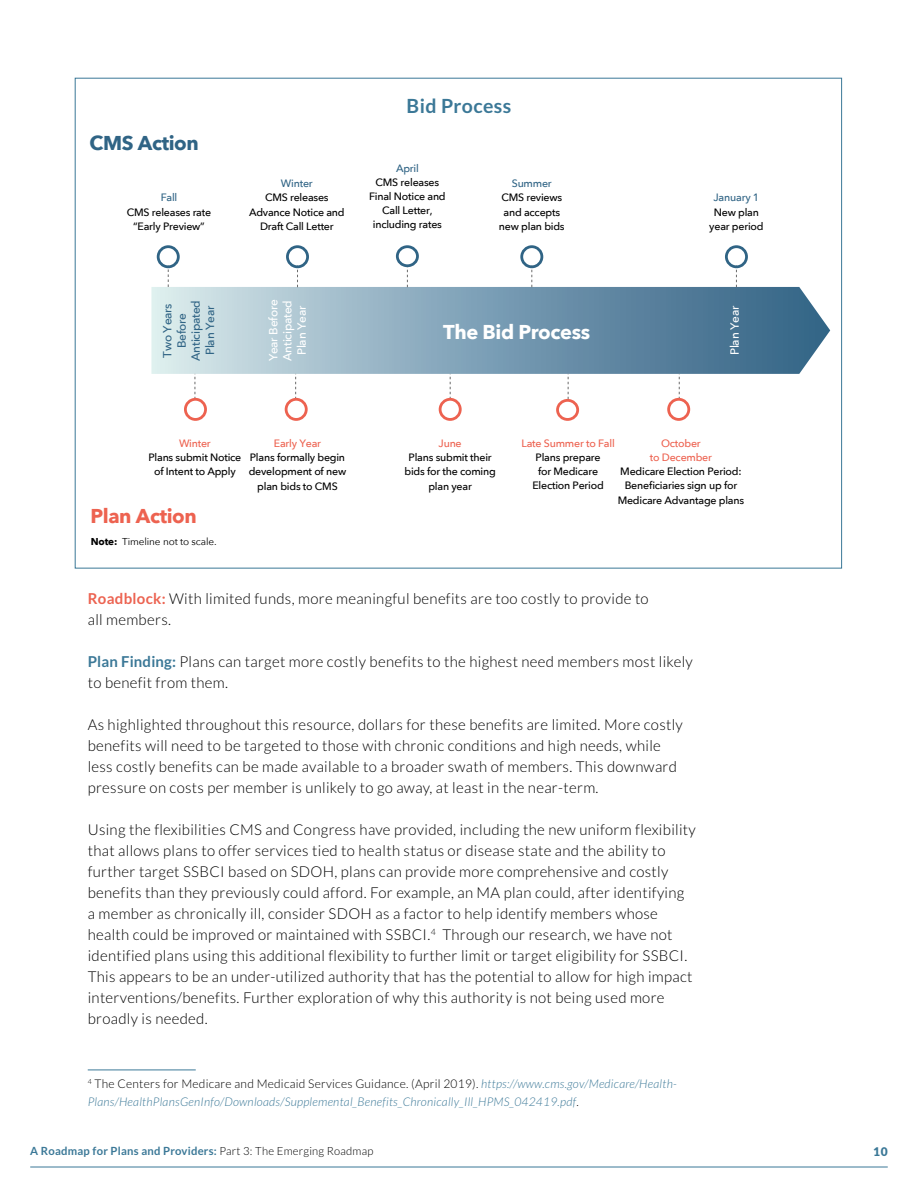
<style>
.page{position:relative;width:918px;height:1188px;background:#fff}
.page>*{position:absolute;margin:0;border:0;box-sizing:border-box;transform-origin:0 0}
.t1{font:700 19.95px "Avenir Next";letter-spacing:-.02em;color:#fff}
.t2{font:700 19.95px "Avenir Next";letter-spacing:-.02em;color:#ed6250}
.t3{font:700 19.95px "Avenir Next";letter-spacing:-.02em;color:#306485}
.t4{font:700 19.5px "Lato";letter-spacing:.02em;color:#3b7897}
.t5{font:300 15px/21px "Lato";letter-spacing:.02em;color:#000}
.t6{font:italic 300 12px/18px "Lato";letter-spacing:.02em;color:#3b7897}
.t7{font:900 12px "Lato";color:#3b7897}
.t8{font:500 11.85px/14.2px "Avenir Next";letter-spacing:-.02em;color:#fff;text-align:center}
.t9{font:500 11.85px/14.2px "Avenir Next";letter-spacing:-.02em;color:#306485;text-align:center}
.t10{font:700 11.25px "Lato";letter-spacing:.02em;color:#3b7897}
.t11{font:500 10.65px/14.2px "Avenir Next";letter-spacing:-.02em;color:#000;text-align:center}
.t12{font:500 10.65px/14.2px "Avenir Next";letter-spacing:-.02em;color:#ed6250;text-align:center}
.t13{font:500 10.65px "Avenir Next";letter-spacing:-.02em;color:#306485}
.t14{font:10.05px "Avenir Next";letter-spacing:-.01em;color:#000}
.s1{font-weight:700}
.s2{font-weight:700;color:#ec6351}
.s3{font-weight:700;color:#3b7897}
.s4{font-style:normal;color:#000}
.s5{font-weight:300;color:#000}
</style>
<div class="page">
<hr style="left:30px;top:1167px;width:858px;height:1px;background:#3b7897">
<svg style="left:151px;top:287px;width:679px;height:87px;background:#85a5b8"></svg>
<svg style="left:168px;top:268px;width:1px;height:19px"></svg>
<svg style="left:407px;top:267px;width:1px;height:20px"></svg>
<svg style="left:450px;top:374px;width:1px;height:24px"></svg>
<svg style="left:532px;top:268px;width:1px;height:19px"></svg>
<svg style="left:295px;top:374px;width:1px;height:24px"></svg>
<div style="left:285px;top:398px;width:23px;height:23px;border:3px solid #ed6250;border-radius:50%"></div>
<div style="left:157px;top:245px;width:23px;height:23px;border:3px solid #306485;border-radius:50%"></div>
<div style="left:396px;top:245px;width:23px;height:22px;border:3px solid #306485;border-radius:50%"></div>
<div style="left:439px;top:398px;width:23px;height:23px;border:3px solid #ed6250;border-radius:50%"></div>
<div style="left:520px;top:245px;width:23px;height:23px;border:3px solid #306485;border-radius:50%"></div>
<svg style="left:568px;top:374px;width:1px;height:25px"></svg>
<div style="left:556px;top:399px;width:23px;height:22px;border:3px solid #ed6250;border-radius:50%"></div>
<svg style="left:679px;top:374px;width:1px;height:24px"></svg>
<div style="left:667px;top:398px;width:23px;height:23px;border:3px solid #ed6250;border-radius:50%"></div>
<svg style="left:736px;top:268px;width:1px;height:19px"></svg>
<div style="left:725px;top:245px;width:23px;height:23px;border:3px solid #306485;border-radius:50%"></div>
<svg style="left:297px;top:268px;width:1px;height:19px"></svg>
<div style="left:286px;top:245px;width:23px;height:23px;border:3px solid #306485;border-radius:50%"></div>
<svg style="left:195px;top:374px;width:1px;height:24px"></svg>
<div style="left:184px;top:398px;width:23px;height:23px;border:3px solid #ed6250;border-radius:50%"></div>
<hr style="left:88px;top:1070px;width:108px;height:1px;background:#3b7897">
<h1 class="t3" style="left:90px;top:126px;width:111px">CMS Action</h1>
<p class="t13" style="left:161px;top:189px;width:18px">Fall</p>
<p class="t11" style="left:127px;top:204px;width:86px">CMS releases rate “Early Preview”</p>
<p class="t13" style="left:281px;top:174px;width:33px">Winter</p>
<p class="t11" style="left:249px;top:190px;width:97px">CMS releases<br>Advance Notice and<br>Draft Call Letter</p>
<h2 class="t4" style="left:407px;top:95px;width:106px">Bid Process</h2>
<p class="t13" style="left:396px;top:159px;width:24px">April</p>
<p class="t11" style="left:369px;top:175px;width:78px">CMS releases<br>Final Notice and<br>Call Letter, including rates</p>
<p class="t13" style="left:512px;top:174px;width:41px">Summer</p>
<p class="t11" style="left:499px;top:190px;width:67px">CMS reviews and accepts new plan bids</p>
<p class="t13" style="left:714px;top:189px;width:47px">January 1</p>
<p class="t11" style="left:709px;top:204px;width:56px">New plan year period</p>
<p class="t9" style="left:160px;top:361px;width:62px;rotate:-90deg">Two Years<br>Before<br>Anticipated<br>Plan Year</p>
<p class="t8" style="left:266px;top:361px;width:63px;rotate:-90deg">Year Before<br>Anticipated<br>Plan Year</p>
<p class="t8" style="left:727px;top:355px;width:51px;rotate:-90deg">Plan Year</p>
<h1 class="t1" style="left:443px;top:314px;width:148px">The Bid Process</h1>
<p class="t12" style="left:179px;top:436px;width:33px">Winter</p>
<p class="t11" style="left:148px;top:450px;width:94px">Plans submit Notice of Intent to Apply</p>
<h1 class="t2" style="left:90px;top:499px;width:108px">Plan Action</h1>
<p class="t14" style="left:91px;top:534px;width:128px"><span class="s1">Note:</span> Timeline not to scale.</p>
<p class="t12" style="left:274px;top:436px;width:49px">Early Year</p>
<p class="t11" style="left:249px;top:450px;width:99px">Plans formally begin development of new plan bids to CMS</p>
<p class="t12" style="left:439px;top:436px;width:25px">June</p>
<p class="t11" style="left:404px;top:450px;width:93px">Plans submit their bids for the coming plan year</p>
<p class="t12" style="left:650px;top:436px;width:64px">October<br>to December</p>
<p class="t11" style="left:618px;top:464px;width:128px">Medicare Election Period:<br>Beneficiaries sign up for<br>Medicare Advantage plans</p>
<p class="t12" style="left:521px;top:436px;width:95px">Late Summer to Fall</p>
<p class="t11" style="left:532px;top:450px;width:73px">Plans prepare for Medicare<br>Election Period</p>
<p class="t5" style="left:88px;top:588px;width:563px"><span class="s2">Roadblock:</span> With limited funds, more meaningful benefits are too costly to provide to all members.</p>
<p class="t5" style="left:88px;top:651px;width:607px"><span class="s3">Plan Finding:</span> Plans can target more costly benefits to the highest need members most likely to benefit from them.</p>
<p class="t5" style="left:88px;top:714px;width:597px">As highlighted throughout this resource, dollars for these benefits are limited. More costly benefits will need to be targeted to those with chronic conditions and high needs, while less costly benefits can be made available to a broader swath of members. This downward pressure on costs per member is unlikely to go away, at least in the near-term.</p>
<p class="t5" style="left:88px;top:819px;width:610px">Using the flexibilities CMS and Congress have provided, including the new uniform flexibility that allows plans to offer services tied to health status or disease state and the ability to further target SSBCI based on SDOH, plans can provide more comprehensive and costly benefits than they previously could afford. For example, an MA plan could, after identifying<br>a member as chronically ill, consider SDOH as a factor to help identify members whose health could be improved or maintained with SSBCI.<sup>4</sup> Through our research, we have not identified plans using this additional flexibility to further limit or target eligibility for SSBCI.<br>This appears to be an under-utilized authority that has the potential to allow for high impact interventions/benefits. Further exploration of why this authority is not being used more broadly is needed.</p>
<p class="t6" style="left:88px;top:1075px;width:591px"><sup>4</sup> <span class="s4">The Centers for Medicare and Medicaid Services Guidance. (April 2019).</span> https://www.cms.gov/Medicare/Health-<br>Plans/HealthPlansGenInfo/Downloads/Supplemental_Benefits_Chronically_Ill_HPMS_042419.pdf<span class="s4">.</span></p>
<p class="t10" style="left:30px;top:1145px;width:345px">A Roadmap for Plans and Providers: <span class="s5">Part 3: The Emerging Roadmap</span></p>
<p class="t7" style="left:873px;top:1144px;width:16px">10</p>
</div>
